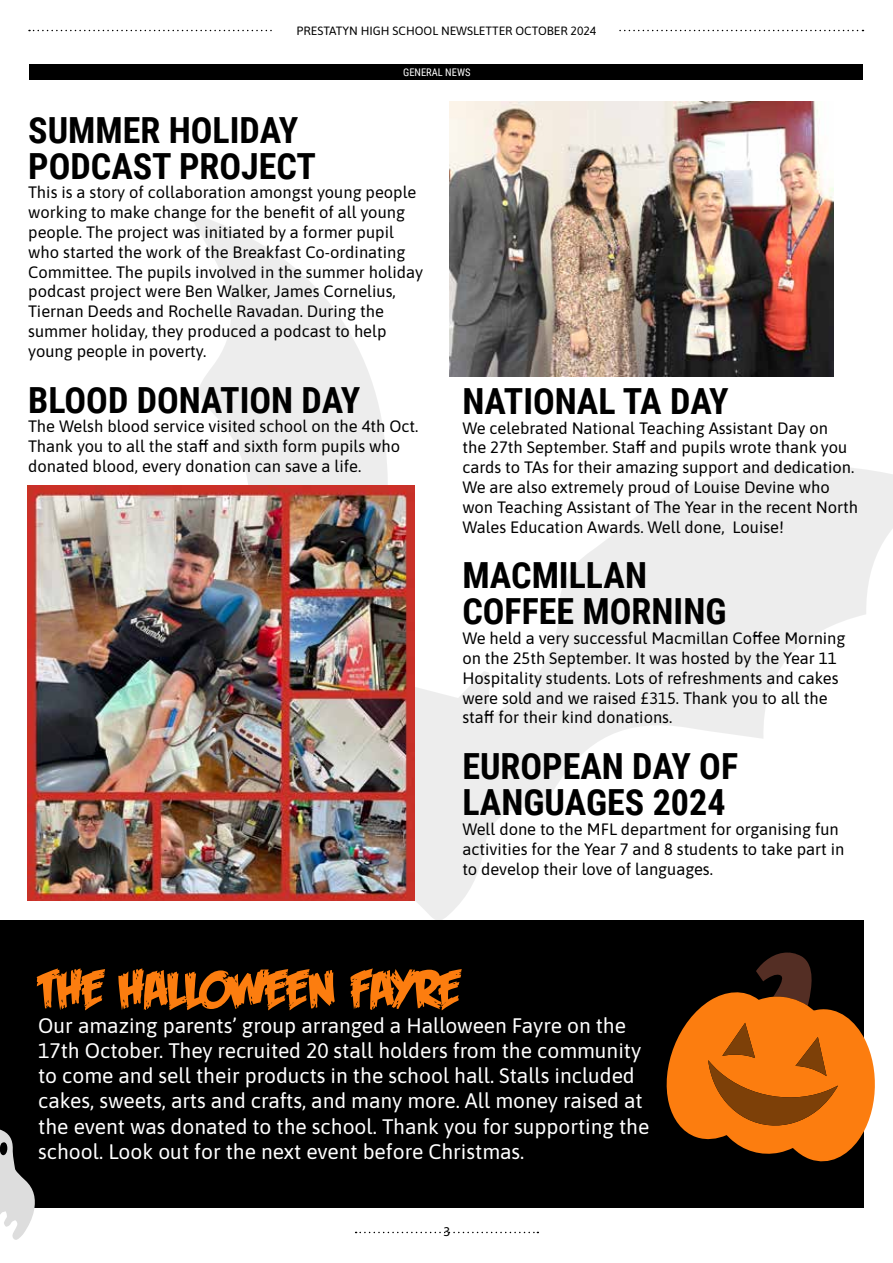
<style>
.page{position:relative;width:893px;height:1263px;background:#fff}
.page>*{position:absolute;margin:0;border:0;box-sizing:border-box;transform-origin:0 0}
.t1{font:54px "Feastof Flesh BB";color:#fc7d0f}
.t2{font:700 36px/36px "Roboto Condensed";color:#000}
.t3{font:21px/25.2px "Asap";color:#fff}
.t4{font:16.5px/19.8px "Asap";color:#000}
.t5{font:13.5px "Myriad Pro";color:#000}
.t6{font:12px "Asap";color:#000}
.t7{font:10.5px "Roboto Condensed";color:#fff}
</style>
<div class="page">
<svg style="left:188px;top:212px;width:705px;height:710px"></svg>
<svg style="left:29px;top:30px;width:834px;height:1px"></svg>
<div style="left:29px;top:64px;width:833px;height:16px;background:#000"></div>
<svg style="left:356px;top:1232px;width:182px;height:1px"></svg>
<div style="left:275px;top:24px;width:343px;height:15px;background:#fff"></div>
<div style="left:0;top:921px;width:863px;height:287px;background:#000"></div>
<img style="left:449px;top:102px;width:385px;height:274px">
<svg style="left:666px;top:952px;width:209px;height:214px"></svg>
<svg style="left:0;top:1129px;width:35px;height:111px"></svg>
<svg style="left:27px;top:503px;width:1px;height:161px"></svg>
<img style="left:28px;top:486px;width:387px;height:414px">
<p class="t6" style="left:297px;top:23px;width:301px">PRESTATYN HIGH SCHOOL NEWSLETTER OCTOBER 2024</p>
<p class="t7" style="left:403px;top:65px;width:69px">GENERAL NEWS</p>
<h2 class="t2" style="left:28px;top:110px;width:289px">SUMMER HOLIDAY<br>PODCAST PROJECT</h2>
<p class="t4" style="left:28px;top:182px;width:396px">This is a story of collaboration amongst young people working to make change for the benefit of all young people. The project was initiated by a former pupil who started the work of the Breakfast Co-ordinating Committee. The pupils involved in the summer holiday podcast project were Ben Walker, James Cornelius, Tiernan Deeds and Rochelle Ravadan. During the summer holiday, they produced a podcast to help young people in poverty.</p>
<h2 class="t2" style="left:28px;top:380px;width:333px">BLOOD DONATION DAY</h2>
<p class="t4" style="left:28px;top:416px;width:392px">The Welsh blood service visited school on the 4th Oct.<br>Thank you to all the staff and sixth form pupils who donated blood, every donation can save a life.</p>
<h2 class="t2" style="left:462px;top:382px;width:268px">NATIONAL TA DAY</h2>
<p class="t4" style="left:462px;top:417px;width:397px">We celebrated National Teaching Assistant Day on<br>the 27th September. Staff and pupils wrote thank you cards to TAs for their amazing support and dedication.<br>We are also extremely proud of Louise Devine who won Teaching Assistant of The Year in the recent North Wales Education Awards. Well done, Louise!</p>
<h2 class="t2" style="left:462px;top:556px;width:266px">MACMILLAN<br>COFFEE MORNING</h2>
<p class="t4" style="left:462px;top:627px;width:385px">We held a very successful Macmillan Coffee Morning on the 25th September. It was hosted by the Year 11<br>Hospitality students. Lots of refreshments and cakes were sold and we raised £315. Thank you to all the staff for their kind donations.</p>
<h2 class="t2" style="left:462px;top:747px;width:277px">EUROPEAN DAY OF<br>LANGUAGES 2024</h2>
<p class="t4" style="left:462px;top:818px;width:383px">Well done to the MFL department for organising fun activities for the Year 7 and 8 students to take part in to develop their love of languages.</p>
<h1 class="t1" style="left:38px;top:961px;width:423px">THE HALLOWEEN FAYRE</h1>
<p class="t3" style="left:38px;top:1011px;width:613px">Our amazing parents’ group arranged a Halloween Fayre on the 17th October. They recruited 20 stall holders from the community to come and sell their products in the school hall. Stalls included cakes, sweets, arts and crafts, and many more. All money raised at the event was donated to the school. Thank you for supporting the school. Look out for the next event before Christmas.</p>
<p class="t5" style="left:443px;top:1223px;width:8px">3</p>
</div>
